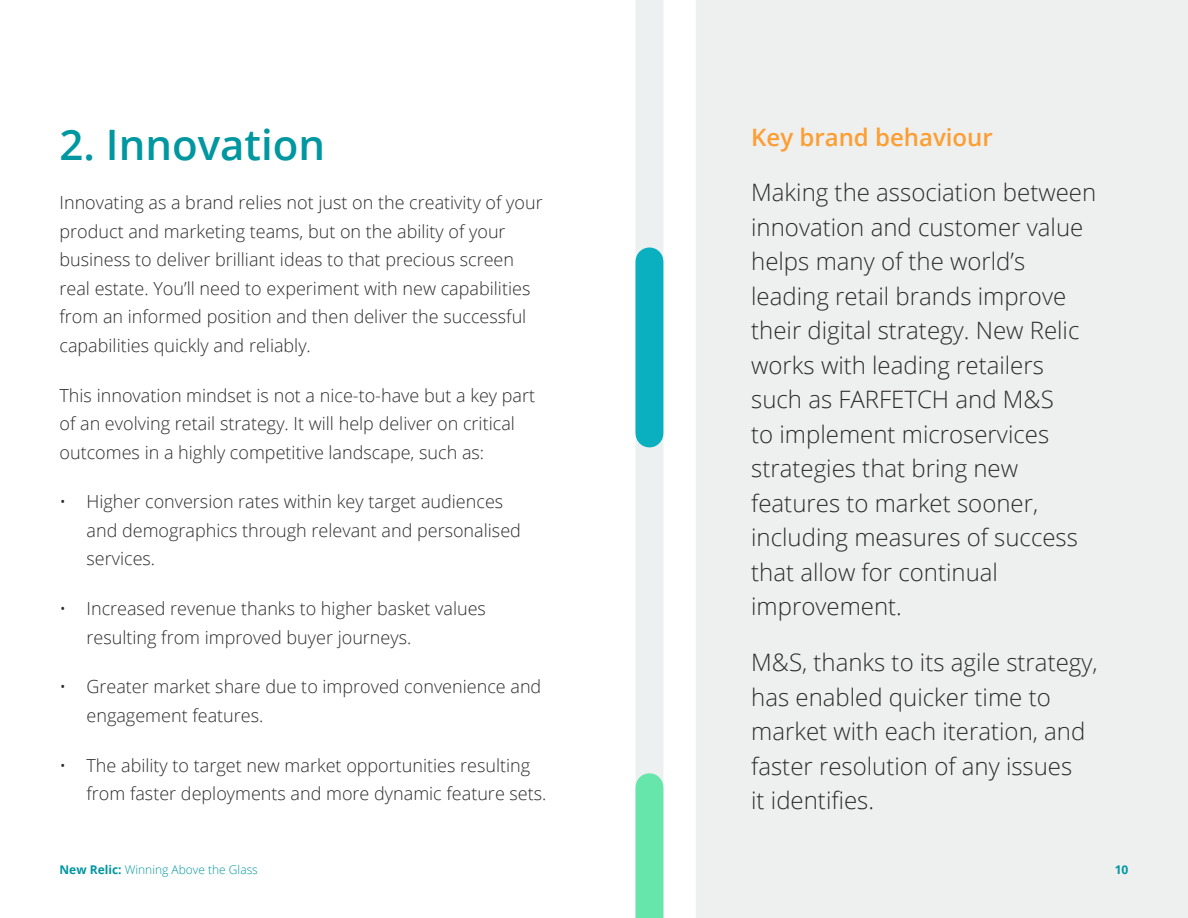
<style>
.page{position:relative;width:1188px;height:918px;background:#fff}
.page>*{position:absolute;margin:0;border:0;box-sizing:border-box;transform-origin:0 0}
.SUBHEADER{font:600 42px "Open Sans";color:#0097a0}
.BODY{font:300 24px/34.5px "Open Sans";color:#2c2c2c}
.BODY-2{font:600 24px "Open Sans";color:#fd9e32}
.BODY-3{font:300 18px/28.5px "Open Sans";color:#2c2c2c}
.t1{font:300 12px "Open Sans";color:#0097a0}
.t2{font:700 12px "Open Sans";color:#0097a0}
.s1{font-weight:700}
</style>
<div class="page">
<div style="left:635px;top:0;width:553px;height:918px;background:#eeefef"></div>
<div style="left:635px;top:261px;width:28px;height:173px;background:#0ab0bf"></div>
<div style="left:635px;top:787px;width:28px;height:131px;background:#66e6ab"></div>
<p class="SUBHEADER" style="left:60px;top:116px;width:267px">2. Innovation</p>
<p class="BODY-3" style="left:60px;top:188px;width:485px">Innovating as a brand relies not just on the creativity of your product and marketing teams, but on the ability of your business to deliver brilliant ideas to that precious screen real estate. You’ll need to experiment with new capabilities from an informed position and then deliver the successful capabilities quickly and reliably.</p>
<p class="BODY-3" style="left:60px;top:380px;width:477px">This innovation mindset is not a nice-to-have but a key part of an evolving retail strategy. It will help deliver on critical outcomes in a highly competitive landscape, such as:</p>
<p class="BODY-3" style="left:87px;top:487px;width:436px;text-indent:-27px">• Higher conversion rates within key target audiences and demographics through relevant and personalised services.</p>
<p class="BODY-3" style="left:87px;top:594px;width:401px;text-indent:-27px">• Increased revenue thanks to higher basket values resulting from improved buyer journeys.</p>
<p class="BODY-3" style="left:87px;top:672px;width:456px;text-indent:-27px">• Greater market share due to improved convenience and engagement features.</p>
<p class="BODY-3" style="left:87px;top:750px;width:462px;text-indent:-27px">• The ability to target new market opportunities resulting from faster deployments and more dynamic feature sets.</p>
<p class="t1" style="left:60px;top:861px;width:200px"><span class="s1">New Relic:</span> Winning Above the Glass</p>
<p class="BODY-2" style="left:751px;top:120px;width:243px">Key brand behaviour</p>
<p class="BODY" style="left:751px;top:175px;width:347px">Making the association between innovation and customer value helps many of the world’s leading retail brands improve their digital strategy. New Relic works with leading retailers such as FARFETCH and M&amp;S<br>to implement microservices strategies that bring new features to market sooner, including measures of success that allow for continual improvement.</p>
<p class="BODY" style="left:751px;top:644px;width:348px">M&amp;S, thanks to its agile strategy, has enabled quicker time to market with each iteration, and faster resolution of any issues<br>it identifies.</p>
<p class="t2" style="left:1115px;top:861px;width:15px">10</p>
</div>
